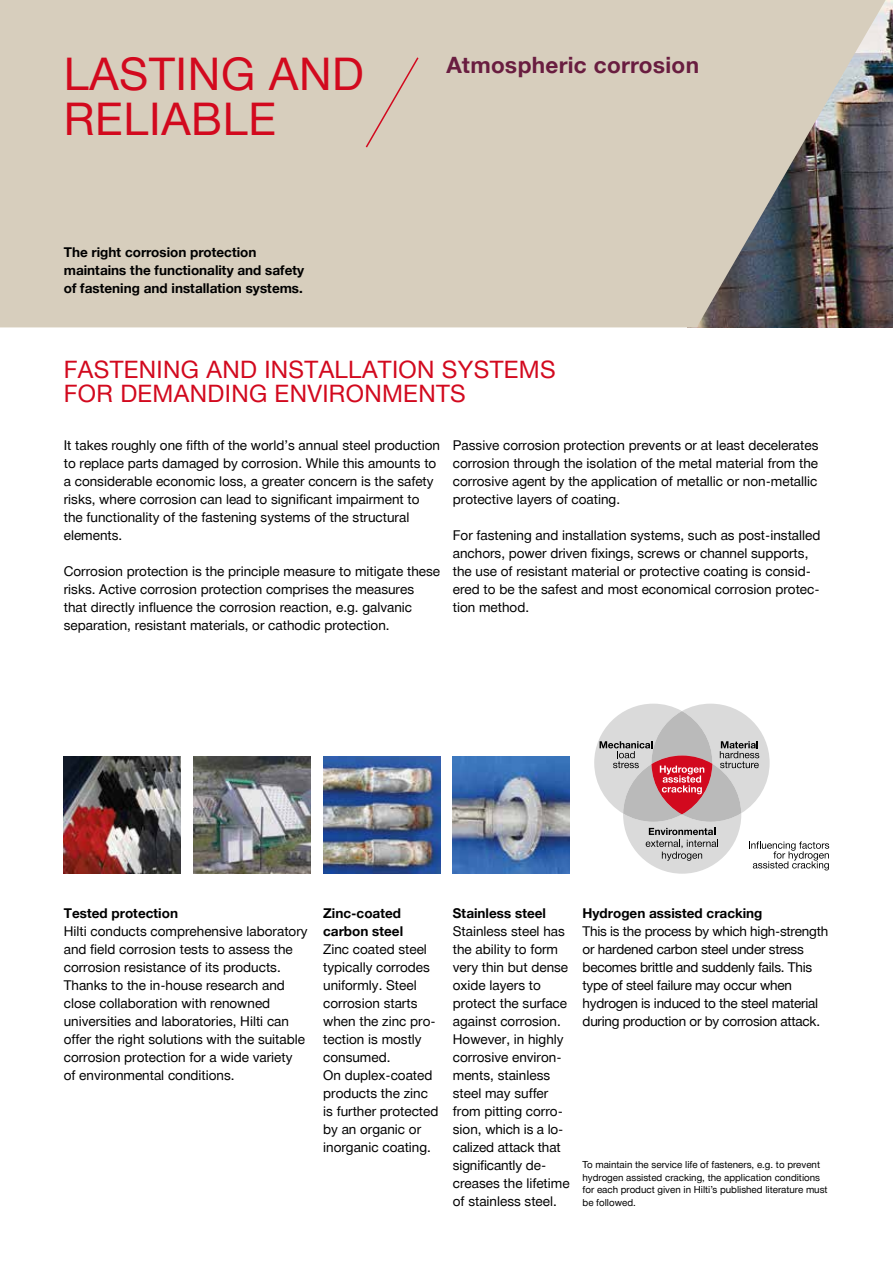
<style>
.page{position:relative;width:893px;height:1263px;background:#fff}
.page>*{position:absolute;margin:0;border:0;box-sizing:border-box;transform-origin:0 0}
.t1{font:45px/45px "Hilti";letter-spacing:.015em;color:#d2091e}
.t2{font:24px/24px "Hilti";letter-spacing:.015em;color:#d2091e}
.t3{font:700 22.5px "Hilti";letter-spacing:.015em;color:#691d40}
.t4{font:13.5px/18px "Hilti";color:#000}
.t5{font:13.5px/18px "Hilti";letter-spacing:-.02em;color:#000}
.t6{font:700 13.5px/18px "Hilti";color:#000}
.t7{font:9.75px/12.8px "Hilti";color:#000}
</style>
<div class="page">
<svg style="left:0;top:0;width:893px;height:327px;fill:#d7cebd"></svg>
<svg style="left:594px;top:704px;width:235px;height:170px"></svg>
<div style="left:364px;top:56px;width:56px;height:93px;background:#d7cebd"></div>
<img style="left:64px;top:757px;width:117px;height:117px">
<img style="left:193px;top:757px;width:117px;height:117px">
<img style="left:453px;top:757px;width:117px;height:117px">
<img style="left:323px;top:757px;width:117px;height:117px">
<h1 class="t1" style="left:64px;top:52px;width:302px">LASTING AND<br>RELIABLE</h1>
<p class="t6" style="left:64px;top:244px;width:242px">The right corrosion protection maintains the functionality and safety of fastening and installation systems.</p>
<h3 class="t3" style="left:446px;top:53px;width:254px">Atmospheric corrosion</h3>
<h2 class="t2" style="left:64px;top:358px;width:493px">FASTENING AND INSTALLATION SYSTEMS<br>FOR DEMANDING ENVIRONMENTS</h2>
<p class="t4" style="left:64px;top:436px;width:378px">It takes roughly one fifth of the world’s annual steel production to replace parts damaged by corrosion. While this amounts to a considerable economic loss, a greater concern is the safety risks, where corrosion can lead to significant impairment to the functionality of the fastening systems of the structural elements.</p>
<p class="t4" style="left:64px;top:562px;width:378px">Corrosion protection is the principle measure to mitigate these risks. Active corrosion protection comprises the measures that directly influence the corrosion reaction, e.g. galvanic separation, resistant materials, or cathodic protection.</p>
<p class="t4" style="left:453px;top:436px;width:367px;text-align:justify">Passive corrosion protection prevents or at least decelerates corrosion through the isolation of the metal material from the corrosive agent by the application of metallic or non-metallic protective layers of coating.</p>
<p class="t4" style="left:453px;top:526px;width:369px">For fastening and installation systems, such as post-installed anchors, power driven fixings, screws or channel supports, the use of resistant material or protective coating is consid&shy;ered to be the safest and most economical corrosion protec&shy;tion method.</p>
<p class="t6" style="left:64px;top:904px;width:116px">Tested protection</p>
<p class="t4" style="left:64px;top:922px;width:245px">Hilti conducts comprehensive laboratory and field corrosion tests to assess the corrosion resistance of its products.<br>Thanks to the in-house research and close collaboration with renowned universities and laboratories, Hilti can offer the right solutions with the suitable corrosion protection for a wide variety of environmental conditions.</p>
<p class="t6" style="left:323px;top:904px;width:81px">Zinc-coated carbon steel</p>
<p class="t4" style="left:323px;top:940px;width:117px">Zinc coated steel typically corrodes uniformly. Steel corrosion starts when the zinc pro&shy;tection is mostly consumed.<br>On duplex-coated products the zinc is further protected by an organic or inorganic coating.</p>
<p class="t6" style="left:453px;top:904px;width:95px">Stainless steel</p>
<p class="t4" style="left:453px;top:922px;width:118px">Stainless steel has the ability to form very thin but dense oxide layers to protect the surface against corrosion.<br>However, in highly corrosive environ&shy;ments, stainless steel may suffer from pitting corro&shy;sion, which is a lo&shy;calized attack that significantly de&shy;creases the lifetime of stainless steel.</p>
<p class="t6" style="left:583px;top:904px;width:181px">Hydrogen assisted cracking</p>
<p class="t5" style="left:583px;top:922px;width:247px">This is the process by which high-strength or hardened carbon steel under stress becomes brittle and suddenly fails. This type of steel failure may occur when hydrogen is induced to the steel material during production or by corrosion attack.</p>
<p class="t7" style="left:583px;top:1158px;width:247px">To maintain the service life of fasteners, e.g. to prevent hydrogen assisted cracking, the application conditions for each product given in Hilti’s published literature must be followed.</p>
</div>
